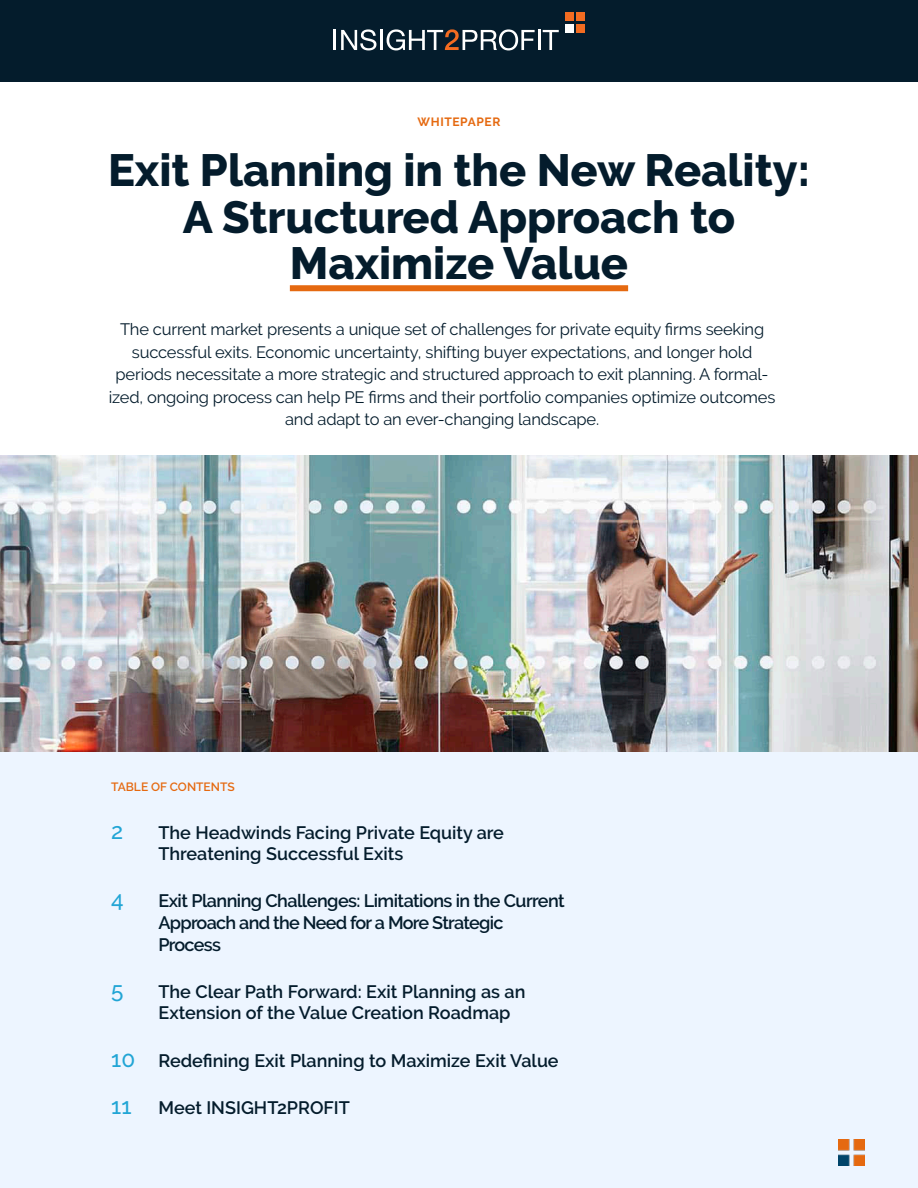
<style>
.page{position:relative;width:918px;height:1188px;background:#fff}
.page>*{position:absolute;margin:0;border:0;box-sizing:border-box;transform-origin:0 0}
.t1{font:800 45px/46.5px "Raleway";color:#041c2c;text-align:center}
.t2{font:500 22.5px "Raleway";color:#21a5d5}
.t3{font:600 18px/21.6px "Raleway";color:#041c2c}
.t4{font:600 18px/21.6px "Raleway";letter-spacing:-.035em;color:#041c2c}
.t5{font:16.5px/22.5px "Raleway";letter-spacing:-.01em;color:#041c2c;text-align:center}
.t6{font:600 12px "Raleway";color:#e56910}
.t7{font:700 12px "Raleway";letter-spacing:.05em;color:#e56910}
</style>
<div class="page">
<div style="left:0;top:596px;width:918px;height:592px;background:#edf5ff"></div>
<div style="left:0;top:0;width:918px;height:82px;background:#041c2c"></div>
<hr style="left:333px;top:30px;width:3px;height:20px;background:#fff">
<svg style="left:341px;top:29px;width:35px;height:21px"></svg>
<hr style="left:380px;top:30px;width:3px;height:20px;background:#fff">
<svg style="left:387px;top:29px;width:148px;height:21px"></svg>
<hr style="left:538px;top:30px;width:2px;height:20px;background:#fff">
<svg style="left:543px;top:30px;width:16px;height:20px"></svg>
<div style="left:565px;top:24px;width:8px;height:8px;background:#fff"></div>
<div style="left:565px;top:13px;width:8px;height:8px;background:#f36c21"></div>
<div style="left:576px;top:24px;width:8px;height:8px;background:#f36c21"></div>
<div style="left:576px;top:13px;width:8px;height:8px;background:#f36c21"></div>
<img style="left:0;top:455px;width:918px;height:296px">
<div style="left:290px;top:285px;width:338px;height:6px;background:#e56910"></div>
<img style="left:839px;top:1140px;width:25px;height:25px">
<p class="t7" style="left:418px;top:115px;width:84px">WHITEPAPER</p>
<h1 class="t1" style="left:108px;top:152px;width:704px">Exit Planning in the New Reality:<br>A Structured Approach to<br>Maximize Value</h1>
<p class="t5" style="left:109px;top:318px;width:668px">The current market presents a unique set of challenges for private equity firms seeking successful exits. Economic uncertainty, shifting buyer expectations, and longer hold periods necessitate a more strategic and structured approach to exit planning. A formal&shy;ized, ongoing process can help PE firms and their portfolio companies optimize outcomes and adapt to an ever-changing landscape.</p>
<p class="t6" style="left:111px;top:782px;width:125px">TABLE OF CONTENTS</p>
<h2 class="t2" style="left:111px;top:822px;width:14px">2</h2>
<p class="t3" style="left:158px;top:823px;width:347px">The Headwinds Facing Private Equity are<br>Threatening Successful Exits</p>
<h2 class="t2" style="left:111px;top:891px;width:14px">4</h2>
<p class="t4" style="left:158px;top:892px;width:408px">Exit Planning Challenges: Limitations in the Current<br>Approach and the Need for a More Strategic<br>Process</p>
<h2 class="t2" style="left:111px;top:981px;width:14px">5</h2>
<p class="t3" style="left:158px;top:982px;width:368px">The Clear Path Forward: Exit Planning as an<br>Extension of the Value Creation Roadmap</p>
<h2 class="t2" style="left:111px;top:1050px;width:25px">10</h2>
<p class="t3" style="left:158px;top:1050px;width:402px">Redefining Exit Planning to Maximize Exit Value</p>
<h2 class="t2" style="left:111px;top:1097px;width:22px">11</h2>
<p class="t3" style="left:158px;top:1099px;width:193px">Meet INSIGHT2PROFIT</p>
</div>
